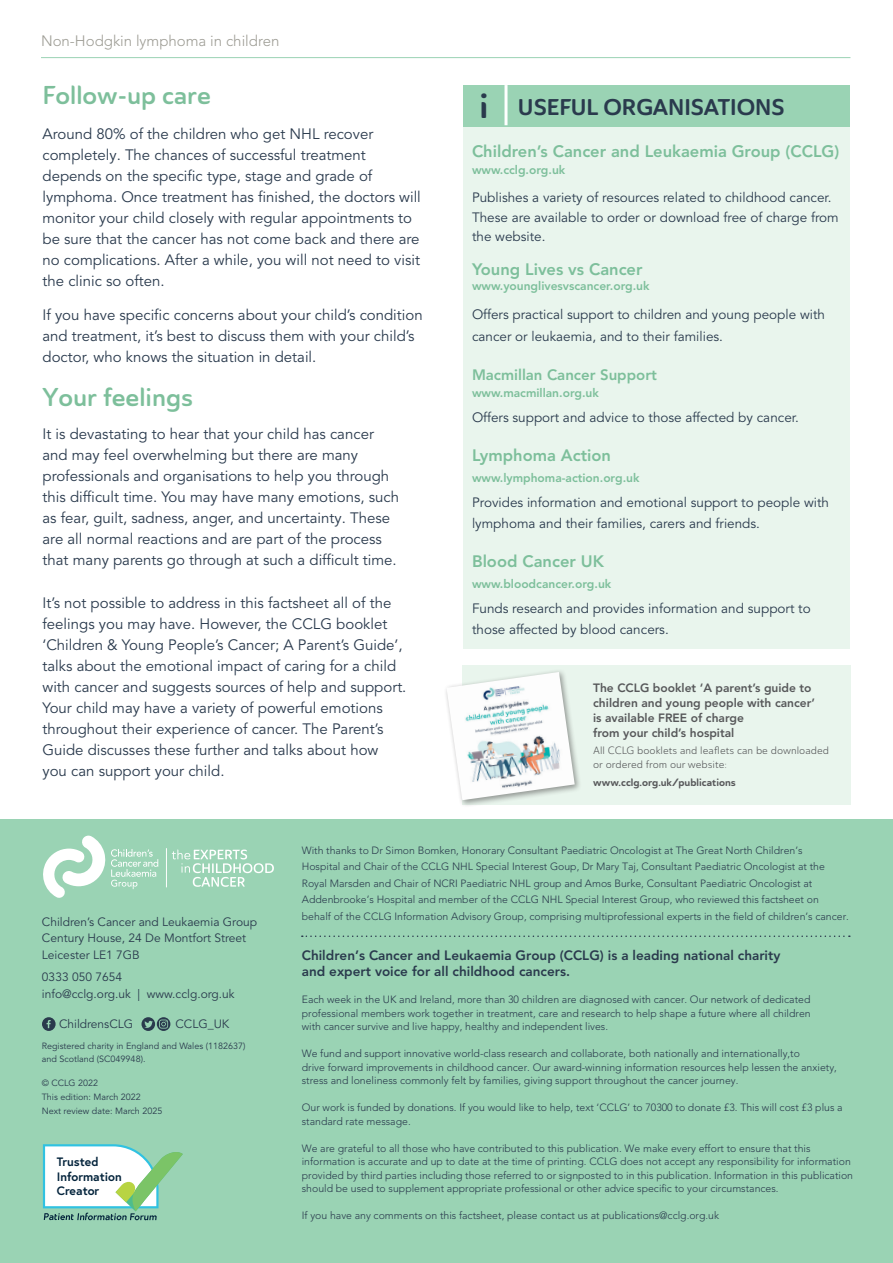
<style>
.page{position:relative;width:893px;height:1263px;background:#fff}
.page>*{position:absolute;margin:0;border:0;box-sizing:border-box;transform-origin:0 0}
.t1{font:34.5px "Ainslie Sans Nor Bol";color:#2a3a4d}
.Neuro_copy_header{font:25.5px "Ainslie Sans Nor Dem";color:#7dbf9b}
.t2{font:22.5px "Ainslie Sans Nor Bol";color:#2a3a4d}
.Body_copy_header{font:800 16.5px "Avenir LT Std";color:#7dbf9b}
.Neuro_copy_header-2{font:15px/21px "Avenir LT Pro";color:#2a3a4d}
.t3{font:300 15px "Avenir LT Std";color:#9d9c94}
.Body_copy_header-2{font:800 15px "Avenir LT Std";color:#7dbf9b}
.Body_copy_header-3{font:13.5px/19.5px "Avenir LT Pro";color:#2a3a4d}
.t4{font:800 13.5px/16.5px "Avenir LT Std";color:#2a3a4d}
.t5{font:700 12.15px/14.7px "Europa";color:#03233b}
.t6{font:12px/16.5px "Avenir LT Std";color:#2a3a4d}
.Body_copy_header-4{font:800 12px "Avenir LT Std";color:#7dbf9b}
.Body_copy{font:800 12px/15px "Avenir LT Std";color:#57585a}
.t7{font:300 10.5px/13.5px "Avenir LT Std";color:#2a3a4d}
.Body_copy-2{font:10.5px/13.5px "Ainslie Sans Nor Boo";color:#57585a}
.Body_copy-3{font:10.5px "Ainslie Sans Nor Bol";color:#57585a}
.t8{font:9px/13.5px "Avenir LT Std";color:#2a3a4d}
</style>
<div class="page">
<div style="left:0;top:820px;width:893px;height:443px;background:#9ad3b4"></div>
<div style="left:463px;top:126px;width:387px;height:522px;background:#e9f5ed"></div>
<div style="left:463px;top:85px;width:387px;height:41px;background:#9ad3b4"></div>
<hr style="left:504px;top:85px;width:3px;height:40px;background:#fff">
<svg style="left:43px;top:836px;width:115px;height:62px"></svg>
<hr style="left:166px;top:848px;width:1px;height:39px;background:#fff">
<svg style="left:172px;top:849px;width:102px;height:38px"></svg>
<svg style="left:42px;top:1017px;width:14px;height:14px"></svg>
<svg style="left:141px;top:1017px;width:29px;height:14px"></svg>
<svg style="left:302px;top:935px;width:548px;height:2px"></svg>
<svg style="left:43px;top:1144px;width:140px;height:76px"></svg>
<div style="left:462px;top:665px;width:388px;height:140px;background:#e9f5ed"></div>
<div style="left:444px;top:669px;width:138px;height:138px;background:#231f20;opacity:.44"></div>
<img style="left:446px;top:672px;width:129px;height:128px">
<hr style="left:41px;top:57px;width:809px;height:1px;background:#9ad3b4">
<h3 class="t3" style="left:41px;top:32px;width:240px">Non-Hodgkin lymphoma in children</h3>
<p class="Neuro_copy_header" style="left:43px;top:79px;width:170px">Follow-up care</p>
<p class="Neuro_copy_header-2" style="left:43px;top:124px;width:380px">Around 80% of the children who get NHL recover completely. The chances of successful treatment depends on the specific type, stage and grade of lymphoma. Once treatment has finished, the doctors will monitor your child closely with regular appointments to be sure that the cancer has not come back and there are no complications. After a while, you will not need to visit the clinic so often.</p>
<p class="Neuro_copy_header-2" style="left:43px;top:305px;width:382px">If you have specific concerns about your child’s condition and treatment, it’s best to discuss them with your child’s doctor, who knows the situation in detail.</p>
<p class="Neuro_copy_header" style="left:43px;top:380px;width:152px">Your feelings</p>
<p class="Neuro_copy_header-2" style="left:43px;top:424px;width:358px">It is devastating to hear that your child has cancer and may feel overwhelming but there are many professionals and organisations to help you through this difficult time. You may have many emotions, such as fear, guilt, sadness, anger, and uncertainty. These are all normal reactions and are part of the process that many parents go through at such a difficult time.</p>
<p class="Neuro_copy_header-2" style="left:43px;top:593px;width:365px">It’s not possible to address in this factsheet all of the feelings you may have. However, the CCLG booklet ‘Children &amp; Young People’s Cancer; A Parent’s Guide’, talks about the emotional impact of caring for a child with cancer and suggests sources of help and support.<br>Your child may have a variety of powerful emotions throughout their experience of cancer. The Parent’s Guide discusses these further and talks about how you can support your child.</p>
<p class="t1" style="left:479px;top:83px;width:11px">i</p>
<p class="t2" style="left:518px;top:92px;width:268px">USEFUL ORGANISATIONS</p>
<p class="Body_copy_header" style="left:472px;top:142px;width:369px">Children’s Cancer and Leukaemia Group (CCLG)</p>
<p class="Body_copy_header-4" style="left:472px;top:162px;width:95px">www.cclg.org.uk</p>
<p class="Body_copy_header-3" style="left:472px;top:188px;width:368px">Publishes a variety of resources related to childhood cancer.<br>These are available to order or download free of charge from the website.</p>
<p class="Body_copy_header" style="left:472px;top:260px;width:172px">Young Lives vs Cancer</p>
<p class="Body_copy_header-4" style="left:472px;top:279px;width:179px">www.younglivesvscancer.org.uk</p>
<p class="Body_copy_header-3" style="left:472px;top:303px;width:354px;line-height:22.5px">Offers practical support to children and young people with cancer or leukaemia, and to their families.</p>
<p class="Body_copy_header-2" style="left:472px;top:366px;width:187px">Macmillan Cancer Support</p>
<p class="Body_copy_header-4" style="left:472px;top:385px;width:128px">www.macmillan.org.uk</p>
<p class="Body_copy_header-3" style="left:472px;top:408px;width:328px">Offers support and advice to those affected by cancer.</p>
<p class="Body_copy_header" style="left:472px;top:445px;width:141px">Lymphoma Action</p>
<p class="Body_copy_header-4" style="left:472px;top:470px;width:169px">www.lymphoma-action.org.uk</p>
<p class="Body_copy_header-3" style="left:472px;top:492px;width:358px;line-height:21px">Provides information and emotional support to people with lymphoma and their families, carers and friends.</p>
<p class="Body_copy_header" style="left:472px;top:551px;width:133px">Blood Cancer UK</p>
<p class="Body_copy_header-4" style="left:472px;top:576px;width:141px">www.bloodcancer.org.uk</p>
<p class="Body_copy_header-3" style="left:472px;top:598px;width:340px;line-height:21px">Funds research and provides information and support to those affected by blood cancers.</p>
<p class="Body_copy" style="left:593px;top:680px;width:223px">The CCLG booklet ‘A parent’s guide to children and young people with cancer’ is available FREE of charge<br>from your child’s hospital</p>
<p class="Body_copy-2" style="left:593px;top:744px;width:237px">All CCLG booklets and leaflets can be downloaded or ordered from our website:</p>
<p class="Body_copy-3" style="left:593px;top:775px;width:144px">www.cclg.org.uk/publications</p>
<p class="t6" style="left:42px;top:914px;width:217px">Children’s Cancer and Leukaemia Group</p>
<p class="t6" style="left:42px;top:930px;width:206px">Century House, 24 De Montfort Street</p>
<p class="t6" style="left:42px;top:947px;width:99px">Leicester LE1 7GB</p>
<p class="t6" style="left:42px;top:969px;width:194px">0333 050 7654<br>info@cclg.org.uk | www.cclg.org.uk</p>
<p class="t6" style="left:59px;top:1016px;width:76px">ChildrensCLG</p>
<p class="t6" style="left:176px;top:1016px;width:56px">CCLG_UK</p>
<p class="t8" style="left:42px;top:1039px;width:205px">Registered charity in England and Wales (1182637) and Scotland (SC049948).</p>
<p class="t8" style="left:42px;top:1076px;width:58px">© CCLG 2022</p>
<p class="t8" style="left:42px;top:1091px;width:122px">This edition: March 2022<br>Next review date: March 2025</p>
<p class="t5" style="left:57px;top:1154px;width:66px">Trusted<br>Information<br>Creator</p>
<p class="t7" style="left:302px;top:842px;width:549px;line-height:16.5px">With thanks to Dr Simon Bomken, Honorary Consultant Paediatric Oncologist at The Great North Children’s<br>Hospital and Chair of the CCLG NHL Special Interest Goup, Dr Mary Taj, Consultant Paediatric Oncologist at the Royal Marsden and Chair of NCRI Paediatric NHL group and Amos Burke, Consultant Paediatric Oncologist at Addenbrooke’s Hospital and member of the CCLG NHL Special Interest Group, who reviewed this factsheet on behalf of the CCLG Information Advisory Group, comprising multiprofessional experts in the field of children’s cancer.</p>
<p class="t4" style="left:302px;top:947px;width:480px">Children’s Cancer and Leukaemia Group (CCLG) is a leading national charity and expert voice for all childhood cancers.</p>
<p class="t7" style="left:302px;top:993px;width:510px;text-align:justify">Each week in the UK and Ireland, more than 30 children are diagnosed with cancer. Our network of dedicated professional members work together in treatment, care and research to help shape a future where all children with cancer survive and live happy, healthy and independent lives.</p>
<p class="t7" style="left:302px;top:1047px;width:537px">We fund and support innovative world-class research and collaborate, both nationally and internationally,to<br>drive forward improvements in childhood cancer. Our award-winning information resources help lessen the anxiety, stress and loneliness commonly felt by families, giving support throughout the cancer journey.</p>
<p class="t7" style="left:302px;top:1101px;width:542px">Our work is funded by donations. If you would like to help, text ‘CCLG’ to 70300 to donate £3. This will cost £3 plus a standard rate message.</p>
<p class="t7" style="left:302px;top:1141px;width:553px">We are grateful to all those who have contributed to this publication. We make every effort to ensure that this information is accurate and up to date at the time of printing. CCLG does not accept any responsibility for information provided by third parties including those referred to or signposted to in this publication. Information in this publication should be used to supplement appropriate professional or other advice specific to your circumstances.</p>
<p class="t7" style="left:302px;top:1209px;width:419px">If you have any comments on this factsheet, please contact us at publications@cclg.org.uk</p>
</div>
